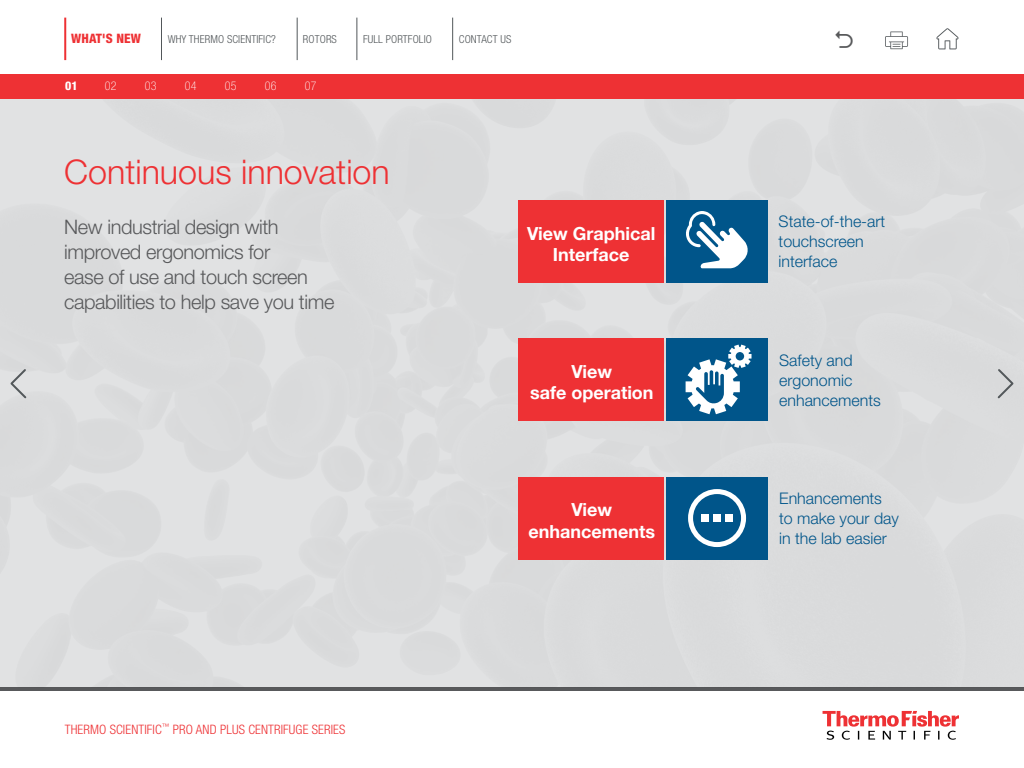
<style>
.page{position:relative;width:1024px;height:768px;background:#fff}
.page>*{position:absolute;margin:0;border:0;box-sizing:border-box;transform-origin:0 0}
.t1{font:300 34px "Helvetica Neue LT Std";color:#ee3134}
.t2{font:300 20px/25px "Helvetica Neue LT Std";letter-spacing:-.02em;color:#58595b}
.t3{font:700 18px/21.6px "Helvetica Neue";color:#fff;text-align:center}
.t4{font:300 16px/20px "Helvetica Neue LT Std";color:#00558a}
.t5{font:300 condensed 13px "Helvetica Neue LT Std";letter-spacing:.01em;color:#ee3134}
.t6{font:800 condensed 13px "Helvetica Neue LT Std";letter-spacing:.01em;color:#ee3134}
.t7{font:100 condensed 12px "Helvetica Neue LT Std";letter-spacing:.01em;color:#fff}
.t8{font:800 condensed 12px "Helvetica Neue LT Std";color:#fff}
.t9{font:300 condensed 11px "Helvetica Neue LT Std";letter-spacing:.01em;color:#52575a}
</style>
<div class="page">
<div style="left:0;top:684px;width:1024px;height:6px;background:#58595b"></div>
<svg style="left:823px;top:711px;width:136px;height:29px"></svg>
<div style="left:0;top:98px;width:1024px;height:589px;background:#dadbdc"></div>
<div style="left:667px;top:338px;width:101px;height:83px;background:#00558a"></div>
<div style="left:667px;top:477px;width:101px;height:83px;background:#00558a"></div>
<div style="left:519px;top:338px;width:145px;height:83px;background:#ee3134"></div>
<div style="left:519px;top:477px;width:145px;height:83px;background:#ee3134"></div>
<div style="left:666px;top:200px;width:102px;height:83px;background:#00558a"></div>
<div style="left:518px;top:200px;width:145px;height:83px;background:#ee3134"></div>
<svg style="left:686px;top:211px;width:62px;height:57px"></svg>
<div style="left:688px;top:489px;width:58px;height:58px;border:5px solid #fff;border-radius:50%"></div>
<div style="left:713px;top:514px;width:8px;height:8px;background:#fff"></div>
<div style="left:701px;top:514px;width:8px;height:8px;background:#fff"></div>
<div style="left:725px;top:514px;width:8px;height:8px;background:#fff"></div>
<svg style="left:686px;top:345px;width:66px;height:69px"></svg>
<svg style="left:996px;top:367px;width:19px;height:33px"></svg>
<svg style="left:9px;top:367px;width:19px;height:33px"></svg>
<svg style="left:885px;top:32px;width:23px;height:17px"></svg>
<hr style="left:297px;top:18px;width:1px;height:42px;background:#52575a">
<hr style="left:64px;top:18px;width:2px;height:42px;background:#ee3134">
<hr style="left:161px;top:18px;width:1px;height:42px;background:#52575a">
<svg style="left:936px;top:28px;width:22px;height:21px"></svg>
<hr style="left:357px;top:18px;width:1px;height:42px;background:#52575a">
<hr style="left:452px;top:18px;width:1px;height:42px;background:#52575a">
<div style="left:0;top:74px;width:1024px;height:24px;background:#ee3134"></div>
<p class="t6" style="left:71px;top:31px;width:71px">WHAT'S NEW</p>
<p class="t9" style="left:168px;top:33px;width:110px">WHY THERMO SCIENTIFIC?</p>
<p class="t9" style="left:303px;top:33px;width:35px">ROTORS</p>
<p class="t9" style="left:363px;top:33px;width:70px">FULL PORTFOLIO</p>
<p class="t9" style="left:459px;top:33px;width:54px">CONTACT US</p>
<p class="t8" style="left:65px;top:79px;width:14px">01</p>
<p class="t7" style="left:105px;top:79px;width:13px">02</p>
<p class="t7" style="left:145px;top:79px;width:13px">03</p>
<p class="t7" style="left:185px;top:79px;width:13px">04</p>
<p class="t7" style="left:225px;top:79px;width:13px">05</p>
<p class="t7" style="left:265px;top:79px;width:13px">06</p>
<p class="t7" style="left:305px;top:79px;width:13px">07</p>
<h1 class="t1" style="left:64px;top:151px;width:327px">Continuous innovation</h1>
<p class="t2" style="left:64px;top:214px;width:272px">New industrial design with improved ergonomics for<br>ease of use and touch screen capabilities to help save you time</p>
<p class="t3" style="left:527px;top:223px;width:130px">View Graphical<br>Interface</p>
<p class="t4" style="left:779px;top:211px;width:108px">State-of-the-art touchscreen interface</p>
<p class="t3" style="left:530px;top:361px;width:125px">View<br>safe operation</p>
<p class="t4" style="left:779px;top:350px;width:103px">Safety and ergonomic enhancements</p>
<p class="t3" style="left:529px;top:499px;width:128px">View enhancements</p>
<p class="t4" style="left:779px;top:488px;width:121px">Enhancements to make your day in the lab easier</p>
<p class="t5" style="left:65px;top:722px;width:282px">THERMO SCIENTIFIC<sup>™</sup> PRO AND PLUS CENTRIFUGE SERIES</p>
</div>
